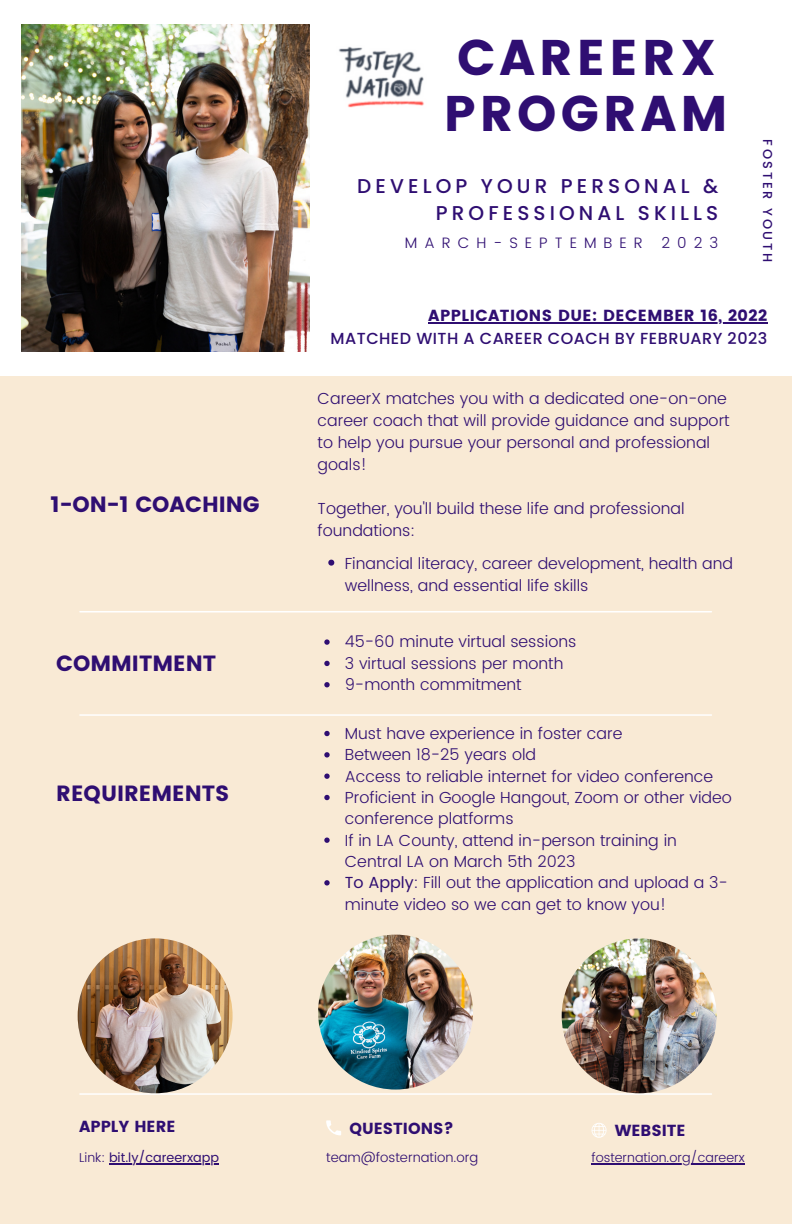
<style>
.page{position:relative;width:792px;height:1224px;background:#fff}
.page>*{position:absolute;margin:0;border:0;box-sizing:border-box;transform-origin:0 0}
.t1{font:50px/56px "Poppins";letter-spacing:.085em;color:#2f0e72}
.t2{font:22px "Poppins";color:#2f0e72}
.t3{font:500 20px/27px "Poppins";letter-spacing:.205em;color:#2f0e72;text-align:right}
.t4{font:300 16px/21.4px "Poppins";color:#2f0e72}
.t5{font:500 16px "Poppins";letter-spacing:.03em;color:#2f0e72}
.t6{font:16px "Poppins";letter-spacing:.03em;color:#2f0e72}
.t7{font:16px "Poppins";color:#2f0e72}
.t8{font:300 15px "Poppins";letter-spacing:.465em;color:#2f0e72}
.t9{font:300 13.4px "Poppins";color:#2f0e72}
.t10{font:500 13px "Poppins";letter-spacing:.205em;color:#2f0e72}
.t11{font:300 12.8px "Poppins";color:#2f0e72}
.t12{font:12.8px "Poppins";color:#2f0e72}
.s1{font-weight:400}
.s2{font-weight:300}
</style>
<div class="page">
<div style="left:0;top:376px;width:792px;height:848px;background:#f9ead5"></div>
<svg style="left:326px;top:1120px;width:15px;height:15px"></svg>
<svg style="left:592px;top:1123px;width:15px;height:15px"></svg>
<hr style="left:80px;top:1093px;width:631px;height:2px;background:#fff">
<hr style="left:80px;top:714px;width:631px;height:2px;background:#fff">
<hr style="left:80px;top:611px;width:631px;height:2px;background:#fff">
<img style="left:78px;top:938px;width:155px;height:155px;border-radius:50%">
<img style="left:318px;top:935px;width:155px;height:155px;border-radius:50%">
<img style="left:562px;top:938px;width:155px;height:155px;border-radius:50%">
<img style="left:22px;top:24px;width:288px;height:327px">
<img style="left:339px;top:46px;width:85px;height:62px">
<svg style="left:324px;top:731px;width:6px;height:5px"></svg>
<svg style="left:324px;top:752px;width:6px;height:6px"></svg>
<svg style="left:324px;top:774px;width:6px;height:5px"></svg>
<svg style="left:324px;top:795px;width:6px;height:5px"></svg>
<svg style="left:324px;top:838px;width:6px;height:5px"></svg>
<svg style="left:324px;top:880px;width:6px;height:6px"></svg>
<hr style="left:109px;top:1163px;width:44px;height:1px;background:#2f0e72">
<hr style="left:153px;top:1163px;width:66px;height:1px;background:#2f0e72">
<hr style="left:592px;top:1163px;width:153px;height:1px;background:#2f0e72">
<svg style="left:328px;top:560px;width:6px;height:6px"></svg>
<hr style="left:428px;top:323px;width:340px;height:1px;background:#2f0e72">
<svg style="left:324px;top:639px;width:6px;height:6px"></svg>
<svg style="left:324px;top:661px;width:6px;height:5px"></svg>
<svg style="left:324px;top:682px;width:6px;height:5px"></svg>
<h1 class="t1" style="left:444px;top:30px;width:286px">CAREERX<br>PROGRAM</h1>
<p class="t3" style="left:357px;top:173px;width:363px">DEVELOP YOUR PERSONAL &amp;<br>PROFESSIONAL SKILLS</p>
<p class="t8" style="left:405px;top:234px;width:315px">MARCH-SEPTEMBER 2023</p>
<p class="t10" style="left:777px;top:139px;width:124px;rotate:90deg">FOSTER YOUTH</p>
<h2 class="t2" style="left:50px;top:492px;width:211px">1-ON-1 COACHING</h2>
<h2 class="t2" style="left:56px;top:650px;width:161px">COMMITMENT</h2>
<h2 class="t2" style="left:56px;top:781px;width:175px">REQUIREMENTS</h2>
<p class="t6" style="left:428px;top:307px;width:341px">APPLICATIONS DUE: DECEMBER 16, 2022</p>
<p class="t5" style="left:331px;top:327px;width:438px">MATCHED WITH A CAREER COACH BY FEBRUARY 2023</p>
<p class="t4" style="left:318px;top:388px;width:414px;line-height:22px">CareerX matches you with a dedicated one-on-one career coach that will provide guidance and support to help you pursue your personal and professional goals!</p>
<p class="t4" style="left:318px;top:498px;width:368px;line-height:22px">Together, you'll build these life and professional foundations:</p>
<p class="t4" style="left:345px;top:552px;width:390px;line-height:22px">Financial literacy, career development, health and wellness, and essential life skills</p>
<p class="t4" style="left:345px;top:631px;width:233px">45-60 minute virtual sessions<br>3 virtual sessions per month<br>9-month commitment</p>
<p class="t4" style="left:345px;top:723px;width:389px">Must have experience in foster care<br>Between 18-25 years old<br>Access to reliable internet for video conference Proficient in Google Hangout, Zoom or other video conference platforms<br>If in LA County, attend in-person training in Central LA on March 5th 2023<br><span class="s1">To Apply</span>: Fill out the application and upload a 3- minute video so we can get to know you!</p>
<p class="t7" style="left:79px;top:1117px;width:98px">APPLY HERE</p>
<p class="t7" style="left:349px;top:1119px;width:106px">QUESTIONS?</p>
<p class="t12" style="left:79px;top:1150px;width:141px"><span class="s2">Link:</span> bit.ly/careerxapp</p>
<p class="t9" style="left:326px;top:1149px;width:154px">team@fosternation.org</p>
<p class="t7" style="left:615px;top:1122px;width:73px">WEBSITE</p>
<p class="t11" style="left:592px;top:1150px;width:155px">fosternation.org/careerx</p>
</div>
